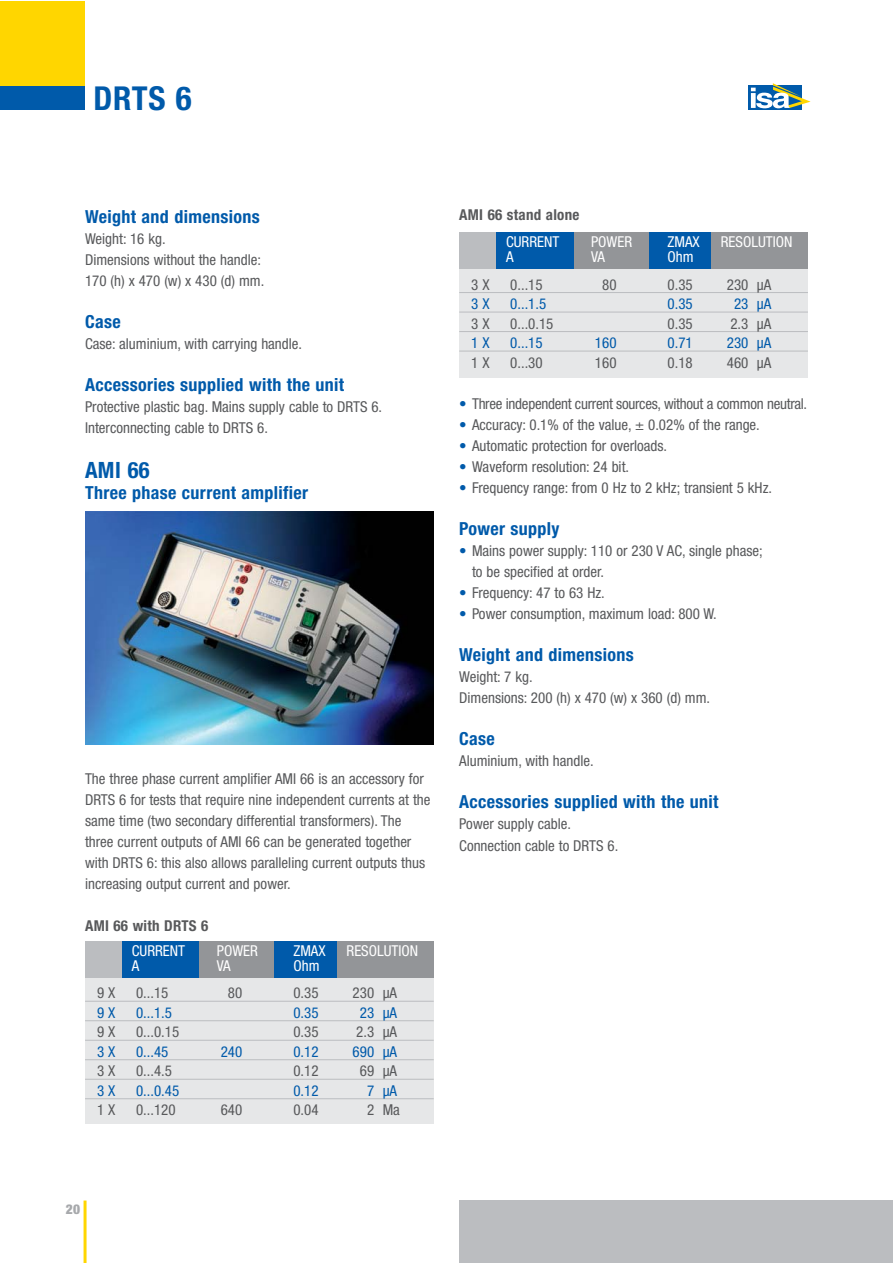
<style>
.page{position:relative;width:893px;height:1263px;background:#fff}
.page>*{position:absolute;margin:0;border:0;box-sizing:border-box;transform-origin:0 0}
.t1{font:700 condensed 33px "Helvetica Neue";color:#005aaa}
.t2{font:700 condensed 22.5px "Helvetica Neue";color:#005aaa}
.t3{font:700 condensed 18px "Helvetica Neue";letter-spacing:.02em;color:#005aaa}
.t4{font:condensed 15px/21px "Helvetica Neue";color:#58595b}
.t5{font:condensed 15px "Helvetica Neue";color:#005aaa}
.t6{font:condensed 15px "Helvetica Neue";color:#fff}
.t7{font:condensed 15px "Helvetica Neue";letter-spacing:-.02em;color:#58595b}
.t8{font:700 condensed 15px "Helvetica Neue";letter-spacing:.02em;color:#58595b}
.t9{font:900 condensed 13.5px "Helvetica Neue";color:#a7a9ac}
.s1{color:#005aaa}
</style>
<div class="page">
<div style="left:0;top:1px;width:85px;height:109px;background:#ffd600"></div>
<div style="left:0;top:86px;width:85px;height:24px;background:#005aaa"></div>
<hr style="left:84px;top:1200px;width:3px;height:63px;background:#ffd600">
<div style="left:459px;top:1200px;width:434px;height:63px;background:#bbbdc0"></div>
<svg style="left:749px;top:85px;width:53px;height:25px"></svg>
<svg style="left:751px;top:83px;width:60px;height:25px"></svg>
<img style="left:85px;top:512px;width:349px;height:233px">
<div style="left:459px;top:232px;width:349px;height:146px;background:#e6e7e8"></div>
<div style="left:459px;top:232px;width:349px;height:37px;background:#005aaa"></div>
<div style="left:459px;top:232px;width:37px;height:37px;background:#bbbdc0"></div>
<hr style="left:459px;top:292px;width:349px;height:1px;background:#bbbdc0">
<hr style="left:459px;top:312px;width:349px;height:1px;background:#bbbdc0">
<hr style="left:459px;top:331px;width:349px;height:1px;background:#bbbdc0">
<hr style="left:459px;top:351px;width:349px;height:1px;background:#bbbdc0">
<div style="left:574px;top:232px;width:74px;height:37px;background:#939598"></div>
<div style="left:712px;top:232px;width:96px;height:37px;background:#939598"></div>
<div style="left:85px;top:941px;width:349px;height:183px;background:#e6e7e8"></div>
<div style="left:85px;top:941px;width:349px;height:36px;background:#005aaa"></div>
<div style="left:85px;top:941px;width:37px;height:36px;background:#bbbdc0"></div>
<hr style="left:85px;top:1001px;width:349px;height:1px;background:#bbbdc0">
<hr style="left:85px;top:1020px;width:349px;height:1px;background:#bbbdc0">
<hr style="left:85px;top:1040px;width:349px;height:1px;background:#bbbdc0">
<hr style="left:85px;top:1059px;width:349px;height:1px;background:#bbbdc0">
<hr style="left:85px;top:1079px;width:349px;height:1px;background:#bbbdc0">
<hr style="left:85px;top:1098px;width:349px;height:1px;background:#bbbdc0">
<div style="left:199px;top:941px;width:75px;height:36px;background:#939598"></div>
<div style="left:338px;top:941px;width:96px;height:36px;background:#939598"></div>
<h1 class="t1" style="left:94px;top:86px;width:100px">DRTS 6</h1>
<p class="t3" style="left:85px;top:210px;width:176px">Weight and dimensions</p>
<p class="t4" style="left:85px;top:229px;width:181px">Weight: 16 kg.<br>Dimensions without the handle:<br>170 (h) x 470 (w) x 430 (d) mm.</p>
<p class="t3" style="left:85px;top:315px;width:37px">Case</p>
<p class="t4" style="left:85px;top:334px;width:219px">Case: aluminium, with carrying handle.</p>
<p class="t3" style="left:85px;top:378px;width:261px">Accessories supplied with the unit</p>
<p class="t4" style="left:85px;top:397px;width:299px">Protective plastic bag. Mains supply cable to DRTS 6.<br>Interconnecting cable to DRTS 6.</p>
<h2 class="t2" style="left:85px;top:461px;width:66px">AMI 66</h2>
<p class="t3" style="left:85px;top:486px;width:225px">Three phase current amplifier</p>
<p class="t4" style="left:85px;top:769px;width:347px">The three phase current amplifier AMI 66 is an accessory for DRTS 6 for tests that require nine independent currents at the same time (two secondary differential transformers). The three current outputs of AMI 66 can be generated together with DRTS 6: this also allows paralleling current outputs thus increasing output current and power.</p>
<p class="t8" style="left:85px;top:920px;width:125px">AMI 66 with DRTS 6</p>
<p class="t6" style="left:132px;top:945px;width:55px">CURRENT</p>
<p class="t6" style="left:217px;top:945px;width:43px">POWER</p>
<p class="t6" style="left:293px;top:945px;width:34px">ZMAX</p>
<p class="t6" style="left:347px;top:945px;width:73px">RESOLUTION</p>
<p class="t6" style="left:132px;top:960px;width:9px">A</p>
<p class="t6" style="left:217px;top:960px;width:15px">VA</p>
<p class="t6" style="left:293px;top:960px;width:28px">Ohm</p>
<p class="t4" style="left:97px;top:984px;width:20px">9 X</p>
<p class="t4" style="left:136px;top:984px;width:34px">0...15</p>
<p class="t4" style="left:228px;top:984px;width:16px">80</p>
<p class="t4" style="left:293px;top:984px;width:27px">0.35</p>
<p class="t4" style="left:353px;top:984px;width:46px">230 µA</p>
<p class="t5" style="left:97px;top:1007px;width:20px">9 X</p>
<p class="t5" style="left:136px;top:1007px;width:37px">0...1.5</p>
<p class="t5" style="left:293px;top:1007px;width:27px">0.35</p>
<p class="t5" style="left:360px;top:1007px;width:39px">23 µA</p>
<p class="t4" style="left:97px;top:1023px;width:20px">9 X</p>
<p class="t4" style="left:136px;top:1023px;width:45px">0...0.15</p>
<p class="t4" style="left:293px;top:1023px;width:27px">0.35</p>
<p class="t4" style="left:356px;top:1023px;width:42px">2.3 µA</p>
<p class="t5" style="left:97px;top:1046px;width:20px">3 X</p>
<p class="t5" style="left:136px;top:1046px;width:34px">0...45</p>
<p class="t5" style="left:221px;top:1046px;width:23px">240</p>
<p class="t5" style="left:293px;top:1046px;width:27px">0.12</p>
<p class="t5" style="left:353px;top:1046px;width:46px">690 µA</p>
<p class="t4" style="left:97px;top:1062px;width:20px">3 X</p>
<p class="t4" style="left:136px;top:1062px;width:37px">0...4.5</p>
<p class="t4" style="left:293px;top:1062px;width:27px">0.12</p>
<p class="t4" style="left:360px;top:1062px;width:39px">69 µA</p>
<p class="t5" style="left:97px;top:1085px;width:20px">3 X</p>
<p class="t5" style="left:136px;top:1085px;width:45px">0...0.45</p>
<p class="t5" style="left:293px;top:1085px;width:27px">0.12</p>
<p class="t5" style="left:367px;top:1085px;width:32px">7 µA</p>
<p class="t4" style="left:97px;top:1101px;width:20px">1 X</p>
<p class="t4" style="left:136px;top:1101px;width:41px">0...120</p>
<p class="t4" style="left:221px;top:1101px;width:23px">640</p>
<p class="t4" style="left:293px;top:1101px;width:27px">0.04</p>
<p class="t4" style="left:367px;top:1101px;width:34px">2 Ma</p>
<p class="t8" style="left:459px;top:210px;width:122px">AMI 66 stand alone</p>
<p class="t6" style="left:506px;top:237px;width:55px">CURRENT</p>
<p class="t6" style="left:591px;top:237px;width:43px">POWER</p>
<p class="t6" style="left:668px;top:237px;width:34px">ZMAX</p>
<p class="t6" style="left:721px;top:237px;width:73px">RESOLUTION</p>
<p class="t6" style="left:506px;top:252px;width:9px">A</p>
<p class="t6" style="left:591px;top:252px;width:15px">VA</p>
<p class="t6" style="left:668px;top:252px;width:28px">Ohm</p>
<p class="t4" style="left:471px;top:275px;width:20px">3 X</p>
<p class="t4" style="left:510px;top:275px;width:34px">0...15</p>
<p class="t4" style="left:602px;top:275px;width:16px">80</p>
<p class="t4" style="left:668px;top:275px;width:27px">0.35</p>
<p class="t4" style="left:727px;top:275px;width:46px">230 µA</p>
<p class="t5" style="left:471px;top:298px;width:20px">3 X</p>
<p class="t5" style="left:510px;top:298px;width:37px">0...1.5</p>
<p class="t5" style="left:668px;top:298px;width:27px">0.35</p>
<p class="t5" style="left:734px;top:298px;width:39px">23 µA</p>
<p class="t4" style="left:471px;top:314px;width:20px">3 X</p>
<p class="t4" style="left:510px;top:314px;width:45px">0...0.15</p>
<p class="t4" style="left:668px;top:314px;width:27px">0.35</p>
<p class="t4" style="left:730px;top:314px;width:42px">2.3 µA</p>
<p class="t5" style="left:471px;top:337px;width:20px">1 X</p>
<p class="t5" style="left:510px;top:337px;width:34px">0...15</p>
<p class="t5" style="left:595px;top:337px;width:23px">160</p>
<p class="t5" style="left:668px;top:337px;width:27px">0.71</p>
<p class="t5" style="left:727px;top:337px;width:46px">230 µA</p>
<p class="t4" style="left:471px;top:353px;width:20px">1 X</p>
<p class="t4" style="left:510px;top:353px;width:34px">0...30</p>
<p class="t4" style="left:595px;top:353px;width:23px">160</p>
<p class="t4" style="left:668px;top:353px;width:27px">0.18</p>
<p class="t4" style="left:727px;top:353px;width:46px">460 µA</p>
<p class="t7" style="left:459px;top:399px;width:349px"><span class="s1">•</span> Three independent current sources, without a common neutral.</p>
<p class="t4" style="left:459px;top:416px;width:302px"><span class="s1">•</span> Accuracy: 0.1% of the value, ± 0.02% of the range.</p>
<p class="t4" style="left:459px;top:437px;width:209px"><span class="s1">•</span> Automatic protection for overloads.</p>
<p class="t4" style="left:459px;top:458px;width:171px"><span class="s1">•</span> Waveform resolution: 24 bit.</p>
<p class="t4" style="left:459px;top:479px;width:314px"><span class="s1">•</span> Frequency range: from 0 Hz to 2 kHz; transient 5 kHz.</p>
<p class="t3" style="left:459px;top:523px;width:102px">Power supply</p>
<p class="t4" style="left:472px;top:542px;width:292px;text-indent:-13px"><span class="s1">•</span> Mains power supply: 110 or 230 V AC, single phase; to be specified at order.</p>
<p class="t4" style="left:459px;top:584px;width:147px"><span class="s1">•</span> Frequency: 47 to 63 Hz.</p>
<p class="t4" style="left:459px;top:605px;width:259px"><span class="s1">•</span> Power consumption, maximum load: 800 W.</p>
<p class="t3" style="left:459px;top:649px;width:176px">Weight and dimensions</p>
<p class="t4" style="left:459px;top:668px;width:252px">Weight: 7 kg.<br>Dimensions: 200 (h) x 470 (w) x 360 (d) mm.</p>
<p class="t3" style="left:459px;top:733px;width:37px">Case</p>
<p class="t4" style="left:459px;top:752px;width:136px">Aluminium, with handle.</p>
<p class="t3" style="left:459px;top:796px;width:261px">Accessories supplied with the unit</p>
<p class="t4" style="left:459px;top:815px;width:161px">Power supply cable.<br>Connection cable to DRTS 6.</p>
<p class="t9" style="left:66px;top:1204px;width:16px">20</p>
</div>
